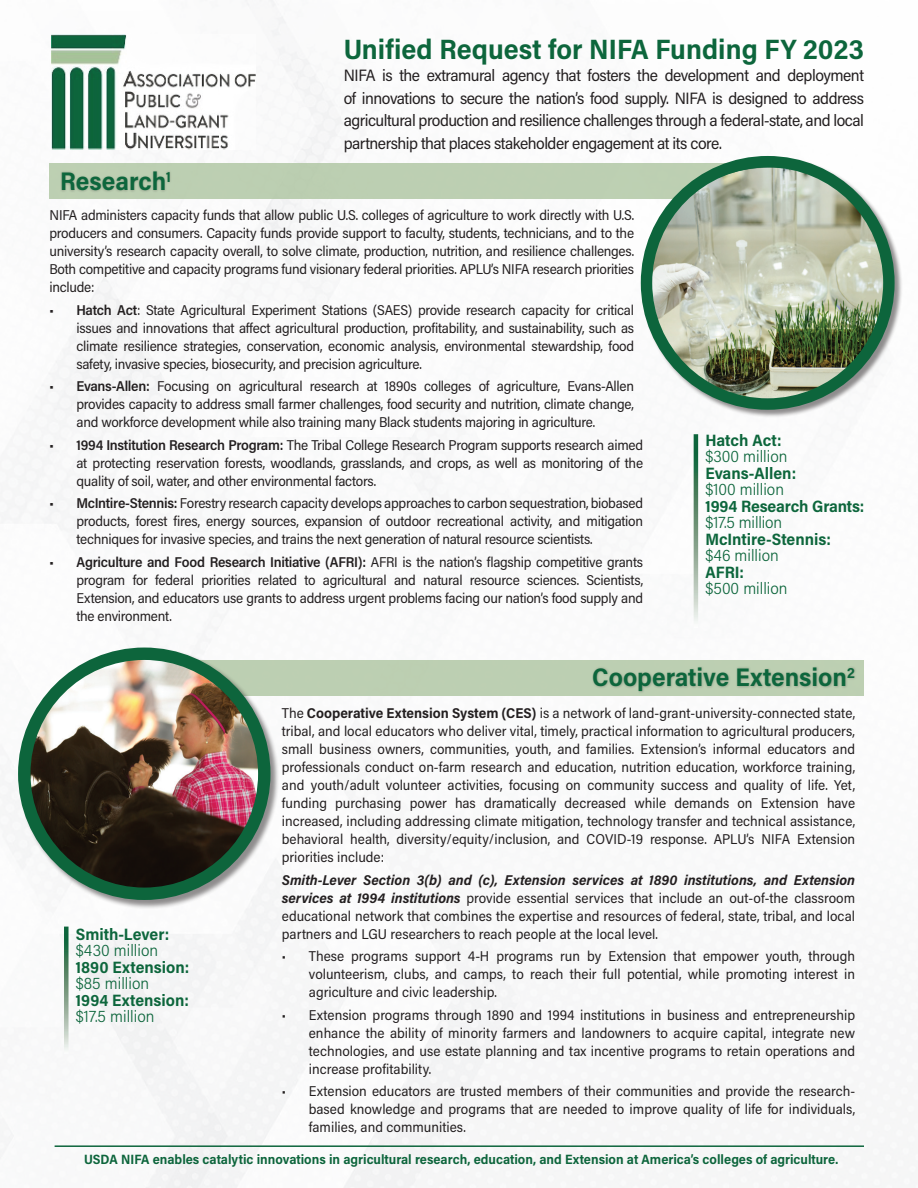
<style>
.page{position:relative;width:918px;height:1188px;background:#fff}
.page>*{position:absolute;margin:0;border:0;box-sizing:border-box;transform-origin:0 0}
.t1{font:700 28.05px "Acumin Pro Semi Cond";color:#0d663c}
.t2{font:700 25.5px "Acumin Pro Semi Cond";color:#0d663c}
.t3{font:16.5px/22.5px "Acumin Pro Semi Cond";letter-spacing:-.03em;color:#231f20;text-align:justify}
.t4{font:700 16.5px "Acumin Pro Semi Cond";color:#0d663c}
.t5{font:300 16.5px "Acumin Pro Semi Cond";color:#0d663c}
.t6{font:14.25px/18px "Acumin Pro Semi Cond";letter-spacing:-.015em;color:#231f20;text-align:justify}
.t7{font:700 13.5px "Acumin Pro Semi Cond";color:#0d653c}
.s1{font-weight:600}
.s2{font-weight:700}
.s3{font-weight:700;font-style:italic}
</style>
<div class="page">
<div style="left:50px;top:163px;width:732px;height:36px;background:#bccfb2"></div>
<div style="left:134px;top:660px;width:730px;height:36px;background:#bccfb2"></div>
<img style="left:51px;top:34px;width:204px;height:116px">
<div style="left:641px;top:156px;width:262px;height:262px;background:#231f20;opacity:.5"></div>
<img style="left:647px;top:162px;width:242px;height:242px;border-radius:121px">
<div style="left:641px;top:156px;width:254px;height:254px;border:11px solid #0d653c;border-radius:50%"></div>
<div style="left:18px;top:648px;width:261px;height:261px;background:#231f20;opacity:.5"></div>
<img style="left:24px;top:654px;width:240px;height:240px;border-radius:120px">
<div style="left:18px;top:648px;width:253px;height:252px;border:12px solid #0d653c;border-radius:50%"></div>
<svg style="left:694px;top:434px;width:4px;height:193px"></svg>
<svg style="left:64px;top:927px;width:5px;height:127px"></svg>
<hr style="left:55px;top:1145px;width:809px;height:2px;background:#0d653c">
<div style="left:592px;top:665px;width:265px;height:29px;background:#231f20;opacity:.25"></div>
<div style="left:60px;top:170px;width:112px;height:23px;background:#231f20;opacity:.25"></div>
<h2 class="t2" style="left:60px;top:163px;width:112px">Research<sup>1</sup></h2>
<h1 class="t1" style="left:344px;top:29px;width:522px">Unified Request for NIFA Funding FY 2023</h1>
<p class="t3" style="left:344px;top:64px;width:522px">NIFA is the extramural agency that fosters the development and deployment of innovations to secure the nation’s food supply. NIFA is designed to address agricultural production and resilience challenges through a federal-state, and local partnership that places stakeholder engagement at its core.</p>
<p class="t6" style="left:50px;top:206px;width:586px">NIFA administers capacity funds that allow public U.S. colleges of agriculture to work directly with U.S. producers and consumers. Capacity funds provide support to faculty, students, technicians, and to the university’s research capacity overall, to solve climate, production, nutrition, and resilience challenges.<br>Both competitive and capacity programs fund visionary federal priorities. APLU’s NIFA research priorities include:</p>
<p class="t6" style="left:77px;top:300px;width:559px;text-indent:-27px"><span class="s1">• Hatch Act</span>: State Agricultural Experiment Stations (SAES) provide research capacity for critical issues and innovations that affect agricultural production, profitability, and sustainability, such as climate resilience strategies, conservation, economic analysis, environmental stewardship, food safety, invasive species, biosecurity, and precision agriculture.</p>
<p class="t6" style="left:77px;top:377px;width:559px;text-indent:-27px"><span class="s1">• Evans-Allen:</span> Focusing on agricultural research at 1890s colleges of agriculture, Evans-Allen provides capacity to address small farmer challenges, food security and nutrition, climate change, and workforce development while also training many Black students majoring in agriculture.</p>
<p class="t6" style="left:77px;top:435px;width:568px;text-indent:-27px"><span class="s1">• 1994 Institution Research Program:</span> The Tribal College Research Program supports research aimed at protecting reservation forests, woodlands, grasslands, and crops, as well as monitoring of the quality of soil, water, and other environmental factors.</p>
<p class="t6" style="left:77px;top:494px;width:568px;text-indent:-27px"><span class="s1">• McIntire-Stennis:</span> Forestry research capacity develops approaches to carbon sequestration, biobased products, forest fires, energy sources, expansion of outdoor recreational activity, and mitigation techniques for invasive species, and trains the next generation of natural resource scientists.</p>
<p class="t6" style="left:77px;top:552px;width:568px;text-indent:-27px"><span class="s1">• Agriculture and Food Research Initiative (AFRI):</span> AFRI is the nation’s flagship competitive grants program for federal priorities related to agricultural and natural resource sciences. Scientists, Extension, and educators use grants to address urgent problems facing our nation’s food supply and the environment.</p>
<p class="t4" style="left:706px;top:428px;width:78px">Hatch Act:</p>
<p class="t5" style="left:706px;top:445px;width:84px">$300 million</p>
<p class="t4" style="left:706px;top:461px;width:92px">Evans-Allen:</p>
<p class="t5" style="left:706px;top:478px;width:80px">$100 million</p>
<p class="t4" style="left:706px;top:494px;width:160px">1994 Research Grants:</p>
<p class="t5" style="left:706px;top:511px;width:78px">$17.5 million</p>
<p class="t4" style="left:706px;top:527px;width:127px">McIntire-Stennis:</p>
<p class="t5" style="left:706px;top:544px;width:75px">$46 million</p>
<p class="t4" style="left:706px;top:560px;width:40px">AFRI:</p>
<p class="t5" style="left:706px;top:577px;width:84px">$500 million</p>
<p class="t4" style="left:76px;top:922px;width:95px">Smith-Lever:</p>
<p class="t5" style="left:76px;top:939px;width:84px">$430 million</p>
<p class="t4" style="left:76px;top:955px;width:115px">1890 Extension:</p>
<p class="t5" style="left:76px;top:972px;width:75px">$85 million</p>
<p class="t4" style="left:76px;top:988px;width:115px">1994 Extension:</p>
<p class="t5" style="left:76px;top:1005px;width:80px">$17.5 million</p>
<h2 class="t2" style="left:592px;top:659px;width:264px">Cooperative Extension<sup>2</sup></h2>
<p class="t6" style="left:282px;top:704px;width:575px">The <span class="s2">Cooperative Extension System (CES)</span> is a network of land-grant-university-connected state, tribal, and local educators who deliver vital, timely, practical information to agricultural producers, small business owners, communities, youth, and families. Extension’s informal educators and professionals conduct on-farm research and education, nutrition education, workforce training, and youth/adult volunteer activities, focusing on community success and quality of life. Yet, funding purchasing power has dramatically decreased while demands on Extension have increased, including addressing climate mitigation, technology transfer and technical assistance, behavioral health, diversity/equity/inclusion, and COVID-19 response. APLU’s NIFA Extension priorities include:</p>
<p class="t6" style="left:282px;top:870px;width:575px"><span class="s3">Smith-Lever Section 3(b) and (c), Extension services at 1890 institutions, and Extension services at 1994 institutions</span> provide essential services that include an out-of-the classroom educational network that combines the expertise and resources of federal, state, tribal, and local partners and LGU researchers to reach people at the local level.</p>
<p class="t6" style="left:309px;top:947px;width:548px;text-indent:-27px">• These programs support 4-H programs run by Extension that empower youth, through volunteerism, clubs, and camps, to reach their full potential, while promoting interest in agriculture and civic leadership.</p>
<p class="t6" style="left:309px;top:1005px;width:548px;text-indent:-27px">• Extension programs through 1890 and 1994 institutions in business and entrepreneurship enhance the ability of minority farmers and landowners to acquire capital, integrate new technologies, and use estate planning and tax incentive programs to retain operations and increase profitability.</p>
<p class="t6" style="left:309px;top:1082px;width:548px;text-indent:-27px">• Extension educators are trusted members of their communities and provide the research&shy;based knowledge and programs that are needed to improve quality of life for individuals, families, and communities.</p>
<p class="t7" style="left:84px;top:1150px;width:756px">USDA NIFA enables catalytic innovations in agricultural research, education, and Extension at America’s colleges of agriculture.</p>
</div>
